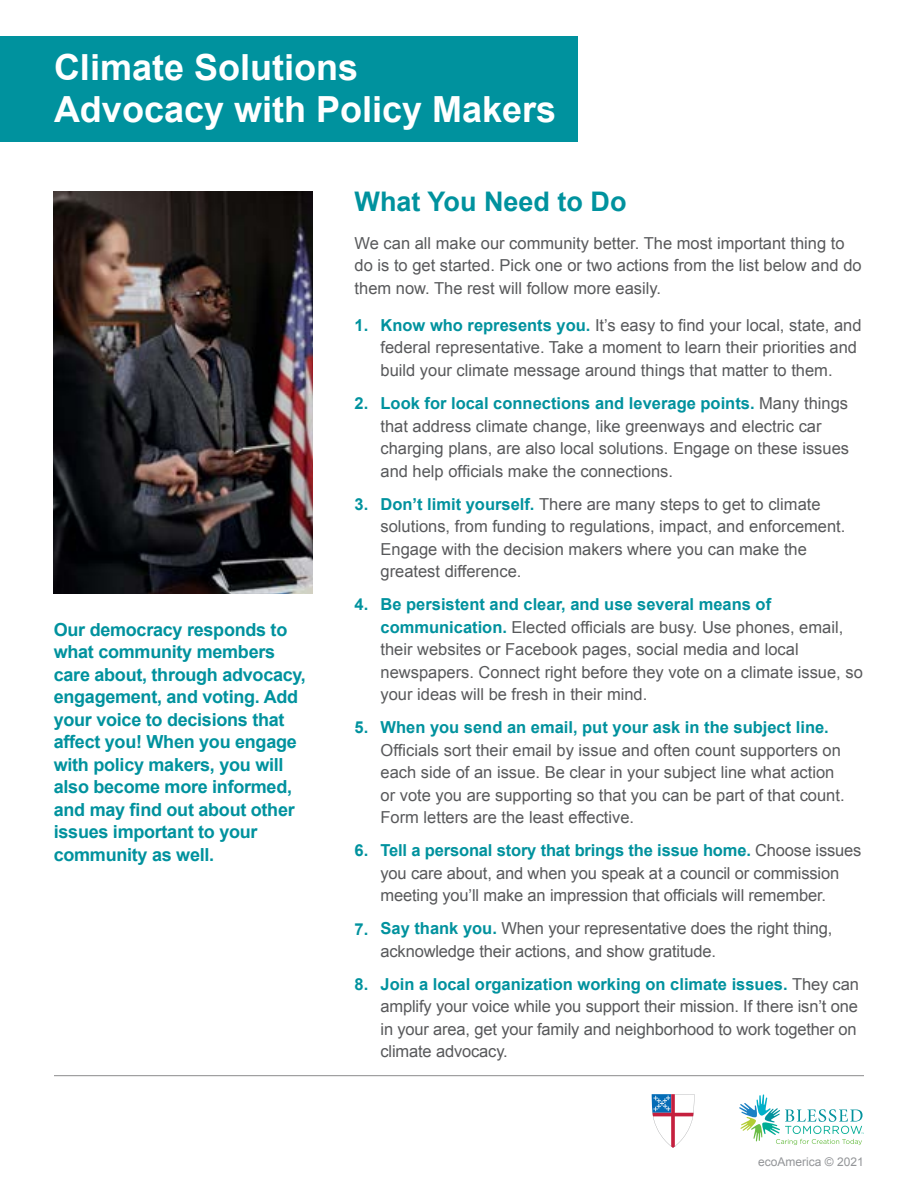
<style>
.page{position:relative;width:918px;height:1188px;background:#fff}
.page>*{position:absolute;margin:0;border:0;box-sizing:border-box;transform-origin:0 0}
.t1{font:700 36px/42px "Arial";color:#fff}
.t2{font:700 27px "Arial";color:#00929e}
.t3{font:700 18px/22.5px "Arial";letter-spacing:-.015em;color:#00929e}
.t4{font:16.5px/22.5px "Arial";color:#58595b}
.t5{font:700 16.5px "Arial";color:#00929e}
.t6{font:12px "Arial";color:#939598}
.s1{font-weight:700;color:#00929e}
</style>
<div class="page">
<hr style="left:54px;top:1075px;width:810px;height:1px;background:#58595b">
<svg style="left:739px;top:1095px;width:125px;height:50px"></svg>
<div style="left:0;top:36px;width:578px;height:106px;background:#00929e"></div>
<img style="left:54px;top:191px;width:259px;height:403px">
<svg style="left:652px;top:1094px;width:42px;height:54px"></svg>
<h1 class="t1" style="left:54px;top:47px;width:504px">Climate Solutions<br>Advocacy with Policy Makers</h1>
<h2 class="t2" style="left:355px;top:184px;width:274px">What You Need to Do</h2>
<p class="t3" style="left:54px;top:619px;width:254px">Our democracy responds to what community members care about, through advocacy, engagement, and voting. Add your voice to decisions that affect you! When you engage with policy makers, you will also become more informed, and may find out about other issues important to your community as well.</p>
<p class="t4" style="left:355px;top:232px;width:509px">We can all make our community better. The most important thing to do is to get started. Pick one or two actions from the list below and do them now. The rest will follow more easily.</p>
<p class="t5" style="left:355px;top:314px;width:15px">1.</p>
<p class="t5" style="left:355px;top:392px;width:15px">2.</p>
<p class="t5" style="left:355px;top:493px;width:15px">3.</p>
<p class="t5" style="left:355px;top:593px;width:15px">4.</p>
<p class="t5" style="left:355px;top:716px;width:15px">5.</p>
<p class="t5" style="left:355px;top:840px;width:15px">6.</p>
<p class="t5" style="left:355px;top:918px;width:15px">7.</p>
<p class="t5" style="left:355px;top:973px;width:15px">8.</p>
<p class="t4" style="left:381px;top:314px;width:483px"><span class="s1">Know who represents you.</span> It’s easy to find your local, state, and federal representative. Take a moment to learn their priorities and build your climate message around things that matter to them.</p>
<p class="t4" style="left:381px;top:392px;width:470px"><span class="s1">Look for local connections and leverage points.</span> Many things that address climate change, like greenways and electric car charging plans, are also local solutions. Engage on these issues and help officials make the connections.</p>
<p class="t4" style="left:381px;top:493px;width:466px"><span class="s1">Don’t limit yourself.</span> There are many steps to get to climate solutions, from funding to regulations, impact, and enforcement.<br>Engage with the decision makers where you can make the greatest difference.</p>
<p class="t4" style="left:381px;top:593px;width:484px"><span class="s1">Be persistent and clear, and use several means of communication.</span> Elected officials are busy. Use phones, email, their websites or Facebook pages, social media and local newspapers. Connect right before they vote on a climate issue, so your ideas will be fresh in their mind.</p>
<p class="t5" style="left:381px;top:716px;width:450px">When you send an email, put your ask in the subject line.</p>
<p class="t4" style="left:381px;top:739px;width:466px">Officials sort their email by issue and often count supporters on each side of an issue. Be clear in your subject line what action or vote you are supporting so that you can be part of that count.<br>Form letters are the least effective.</p>
<p class="t4" style="left:381px;top:839px;width:482px"><span class="s1">Tell a personal story that brings the issue home.</span> Choose issues you care about, and when you speak at a council or commission meeting you’ll make an impression that officials will remember.</p>
<p class="t4" style="left:381px;top:917px;width:454px"><span class="s1">Say thank you.</span> When your representative does the right thing, acknowledge their actions, and show gratitude.</p>
<p class="t4" style="left:381px;top:973px;width:480px"><span class="s1">Join a local organization working on climate issues.</span> They can amplify your voice while you support their mission. If there isn’t one in your area, get your family and neighborhood to work together on climate advocacy.</p>
<p class="t6" style="left:758px;top:1154px;width:107px">ecoAmerica © 2021</p>
</div>
